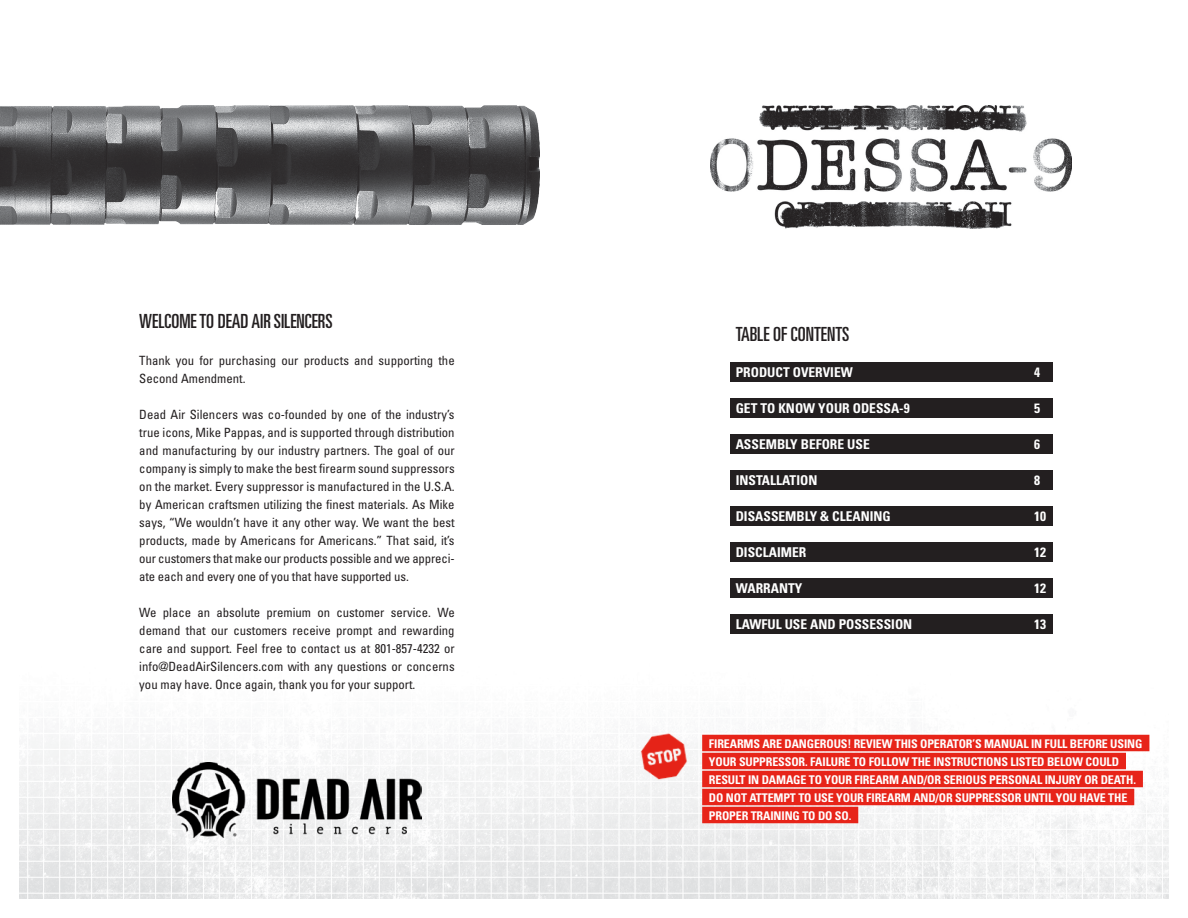
<style>
.page{position:relative;width:1188px;height:918px;background:#fff}
.page>*{position:absolute;margin:0;border:0;box-sizing:border-box;transform-origin:0 0}
.Copy{font:ultra-condensed 19.5px "Univers";color:#231f20}
.Copy-2{font:700 condensed 13.5px "Univers";color:#fff}
.Copy-3{font:condensed 12.75px/18px "Univers";color:#231f20;text-align:justify}
.Warning{font:700 condensed 12px "Univers";letter-spacing:-.01em;color:#fff}
</style>
<div class="page">
<img style="left:19px;top:228px;width:1150px;height:671px">
<img style="left:172px;top:762px;width:250px;height:75px">
<div style="left:730px;top:363px;width:323px;height:19px;background:#231f20"></div>
<div style="left:730px;top:399px;width:323px;height:19px;background:#231f20"></div>
<div style="left:730px;top:434px;width:323px;height:20px;background:#231f20"></div>
<div style="left:730px;top:470px;width:323px;height:19px;background:#231f20"></div>
<div style="left:730px;top:506px;width:323px;height:19px;background:#231f20"></div>
<div style="left:730px;top:542px;width:323px;height:19px;background:#231f20"></div>
<div style="left:730px;top:578px;width:323px;height:19px;background:#231f20"></div>
<div style="left:730px;top:614px;width:323px;height:19px;background:#231f20"></div>
<img style="left:609px;top:705px;width:109px;height:108px">
<div style="left:702px;top:735px;width:447px;height:16px;background:#e72419"></div>
<div style="left:702px;top:753px;width:424px;height:16px;background:#e72419"></div>
<div style="left:702px;top:771px;width:441px;height:16px;background:#e72419"></div>
<div style="left:702px;top:789px;width:432px;height:16px;background:#e72419"></div>
<div style="left:702px;top:807px;width:156px;height:16px;background:#e72419"></div>
<img style="left:0;top:105px;width:540px;height:120px">
<img style="left:710px;top:105px;width:362px;height:123px">
<p class="Copy" style="left:139px;top:310px;width:195px">WELCOME TO DEAD AIR SILENCERS</p>
<p class="Copy-3" style="left:139px;top:351px;width:317px">Thank you for purchasing our products and supporting the<br>Second Amendment.</p>
<p class="Copy-3" style="left:139px;top:405px;width:317px">Dead Air Silencers was co-founded by one of the industry’s true icons, Mike Pappas, and is supported through distribution and manufacturing by our industry partners. The goal of our company is simply to make the best firearm sound suppressors on the market. Every suppressor is manufactured in the U.S.A. by American craftsmen utilizing the finest materials. As Mike says, “We wouldn’t have it any other way. We want the best products, made by Americans for Americans.” That said, it’s our customers that make our products possible and we appreci&shy;ate each and every one of you that have supported us.</p>
<p class="Copy-3" style="left:139px;top:603px;width:317px">We place an absolute premium on customer service. We demand that our customers receive prompt and rewarding care and support. Feel free to contact us at 801-857-4232 or info@DeadAirSilencers.com with any questions or concerns you may have. Once again, thank you for your support.</p>
<p class="Copy" style="left:736px;top:323px;width:115px">TABLE OF CONTENTS</p>
<p class="Copy-2" style="left:736px;top:364px;width:119px">PRODUCT OVERVIEW</p>
<p class="Copy-2" style="left:1034px;top:364px;width:7px">4</p>
<p class="Copy-2" style="left:736px;top:400px;width:176px">GET TO KNOW YOUR ODESSA-9</p>
<p class="Copy-2" style="left:1034px;top:400px;width:7px">5</p>
<p class="Copy-2" style="left:736px;top:436px;width:136px">ASSEMBLY BEFORE USE</p>
<p class="Copy-2" style="left:1034px;top:436px;width:7px">6</p>
<p class="Copy-2" style="left:736px;top:472px;width:83px">INSTALLATION</p>
<p class="Copy-2" style="left:1034px;top:472px;width:7px">8</p>
<p class="Copy-2" style="left:736px;top:508px;width:157px">DISASSEMBLY &amp; CLEANING</p>
<p class="Copy-2" style="left:1034px;top:508px;width:13px">10</p>
<p class="Copy-2" style="left:736px;top:544px;width:72px">DISCLAIMER</p>
<p class="Copy-2" style="left:1034px;top:544px;width:13px">12</p>
<p class="Copy-2" style="left:736px;top:580px;width:68px">WARRANTY</p>
<p class="Copy-2" style="left:1034px;top:580px;width:13px">12</p>
<p class="Copy-2" style="left:736px;top:616px;width:178px">LAWFUL USE AND POSSESSION</p>
<p class="Copy-2" style="left:1034px;top:616px;width:13px">13</p>
<p class="Warning" style="left:709px;top:736px;width:435px">FIREARMS ARE DANGEROUS! REVIEW THIS OPERATOR’S MANUAL IN FULL BEFORE USING</p>
<p class="Warning" style="left:709px;top:754px;width:412px">YOUR SUPPRESSOR. FAILURE TO FOLLOW THE INSTRUCTIONS LISTED BELOW COULD</p>
<p class="Warning" style="left:709px;top:772px;width:429px">RESULT IN DAMAGE TO YOUR FIREARM AND/OR SERIOUS PERSONAL INJURY OR DEATH.</p>
<p class="Warning" style="left:709px;top:790px;width:420px">DO NOT ATTEMPT TO USE YOUR FIREARM AND/OR SUPPRESSOR UNTIL YOU HAVE THE</p>
<p class="Warning" style="left:709px;top:808px;width:144px">PROPER TRAINING TO DO SO.</p>
</div>
